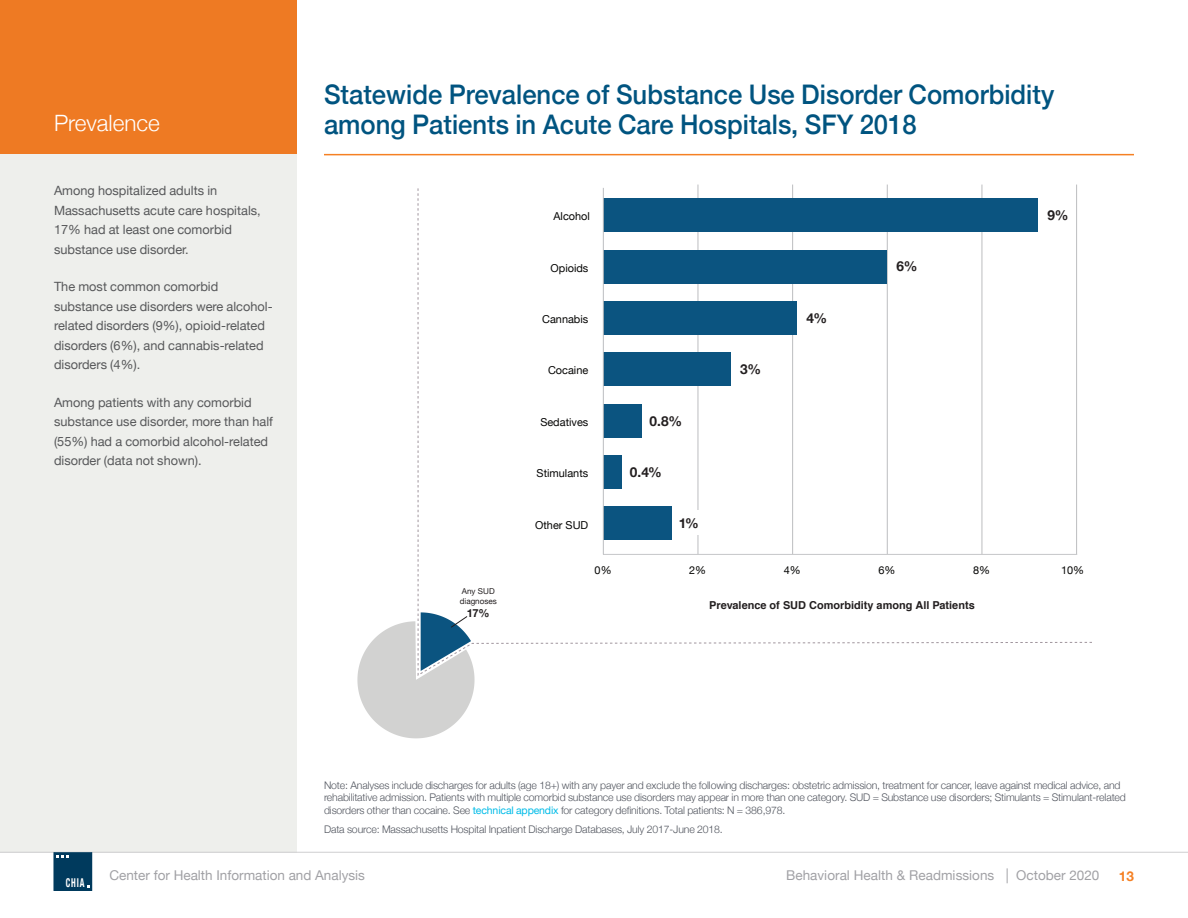
<style>
.page{position:relative;width:1188px;height:918px;background:#fff}
.page>*{position:absolute;margin:0;border:0;box-sizing:border-box;transform-origin:0 0}
._02_Chart_Title{font:500 27px/30px "Helvetica Neue";color:#005480;scale:.95 1}
.t1{font:300 22.5px "Helvetica Neue";color:#fff}
.t2{font:700 13.65px "Helvetica Neue";color:#231f20}
.t3{font:13.5px "Helvetica Neue";color:#a1a1a5}
.t4{font:700 13.5px "Helvetica Neue";color:#f58023}
._03_Sidebar_copy{font:12.75px/19.5px "Helvetica Neue";color:#57585a}
.t5{font:700 condensed 12.15px "Helvetica Neue";color:#fff;scale:.7 1}
.t6{font:700 11.1px "Helvetica Neue";color:#231f20}
.t7{font:10.95px "Helvetica Neue";color:#050504}
.t8{font:700 10.95px "Helvetica";color:#231f20}
.COMP2-Body{font:300 10.5px/12.6px "Helvetica Neue";letter-spacing:-.015em;color:#52565f}
.t9{font:8.1px/9.8px "Helvetica Neue";color:#231f20}
.s1{font-weight:400;color:#02bce8}
.s2{font-size:14.85px}
</style>
<div class="page">
<div style="left:0;top:137px;width:297px;height:716px;background:#eeefec"></div>
<div style="left:0;top:0;width:297px;height:154px;background:#ee7a23"></div>
<hr style="left:0;top:852px;width:1188px;height:1px;background:#ceced0">
<div style="left:54px;top:853px;width:38px;height:37px;background:#003a5d"></div>
<div style="left:54px;top:852px;width:38px;height:39px;border:1px solid #003a5d"></div>
<svg style="left:56px;top:855px;width:13px;height:2px"></svg>
<hr style="left:324px;top:154px;width:810px;height:1px;background:#f58023">
<hr style="left:698px;top:185px;width:1px;height:369px;background:#bcbdc0">
<hr style="left:792px;top:185px;width:1px;height:369px;background:#bcbdc0">
<hr style="left:887px;top:185px;width:1px;height:369px;background:#bcbdc0">
<hr style="left:982px;top:185px;width:1px;height:369px;background:#bcbdc0">
<hr style="left:1076px;top:185px;width:1px;height:369px;background:#bcbdc0">
<svg style="left:418px;top:186px;width:674px;height:458px"></svg>
<svg style="left:357px;top:612px;width:118px;height:126px"></svg>
<h2 class="t1" style="left:54px;top:105px;width:107px">Prevalence</h2>
<p class="_03_Sidebar_copy" style="left:54px;top:182px;width:208px">Among hospitalized adults in<br>Massachusetts acute care hospitals,<br>17% had at least one comorbid substance use disorder.</p>
<p class="_03_Sidebar_copy" style="left:54px;top:278px;width:220px">The most common comorbid substance use disorders were alcohol&shy;related disorders (9%), opioid-related disorders (6%), and cannabis-related disorders (4%).</p>
<p class="_03_Sidebar_copy" style="left:54px;top:393px;width:221px">Among patients with any comorbid substance use disorder, more than half (55%) had a comorbid alcohol-related disorder (data not shown).</p>
<p class="_02_Chart_Title" style="left:324px;top:77px;width:770px">Statewide Prevalence of Substance Use Disorder Comorbidity among Patients in Acute Care Hospitals, SFY 2018</p>
<p class="t7" style="left:553px;top:209px;width:38px">Alcohol</p>
<p class="t2" style="left:1047px;top:205px;width:23px">9%</p>
<p class="t7" style="left:551px;top:260px;width:39px">Opioids</p>
<p class="t2" style="left:897px;top:256px;width:23px">6%</p>
<p class="t7" style="left:542px;top:311px;width:48px">Cannabis</p>
<p class="t2" style="left:806px;top:307px;width:22px">4%</p>
<p class="t7" style="left:548px;top:363px;width:42px">Cocaine</p>
<p class="t2" style="left:740px;top:359px;width:22px">3%</p>
<p class="t7" style="left:540px;top:414px;width:50px">Sedatives</p>
<p class="t2" style="left:650px;top:410px;width:34px">0.8%</p>
<p class="t7" style="left:537px;top:465px;width:53px">Stimulants</p>
<p class="t2" style="left:630px;top:461px;width:33px">0.4%</p>
<p class="t7" style="left:535px;top:517px;width:55px">Other SUD</p>
<p class="t2" style="left:679px;top:513px;width:22px">1%</p>
<p class="t9" style="left:460px;top:587px;width:39px">Any SUD diagnoses</p>
<p class="t6" style="left:467px;top:605px;width:24px">17%</p>
<p class="t7" style="left:595px;top:562px;width:19px">0%</p>
<p class="t7" style="left:689px;top:562px;width:19px">2%</p>
<p class="t7" style="left:784px;top:562px;width:19px">4%</p>
<p class="t7" style="left:879px;top:562px;width:19px">6%</p>
<p class="t7" style="left:973px;top:562px;width:19px">8%</p>
<p class="t7" style="left:1061px;top:562px;width:25px">10%</p>
<p class="t8" style="left:709px;top:596px;width:267px">Prevalence of SUD Comorbidity among All Patients</p>
<p class="COMP2-Body" style="left:324px;top:778px;width:803px">Note: Analyses include discharges for adults (age 18+) with any payer and exclude the following discharges: obstetric admission, treatment for cancer, leave against medical advice, and rehabilitative admission. Patients with multiple comorbid substance use disorders may appear in more than one category. SUD = Substance use disorders; Stimulants = Stimulant-related disorders other than cocaine. See <span class="s1">technical appendix</span> for category definitions. Total patients: N = 386,978.</p>
<p class="COMP2-Body" style="left:324px;top:822px;width:398px">Data source: Massachusetts Hospital Inpatient Discharge Databases, July 2017-June 2018.</p>
<p class="t5" style="left:66px;top:873px;width:28px">CHIA</p>
<p class="t3" style="left:109px;top:866px;width:257px">Center for Health Information and Analysis</p>
<p class="t3" style="left:786px;top:866px;width:315px">Behavioral Health &amp; Readmissions <span class="s2">|</span> October 2020</p>
<p class="t4" style="left:1119px;top:865px;width:17px">13</p>
</div>
